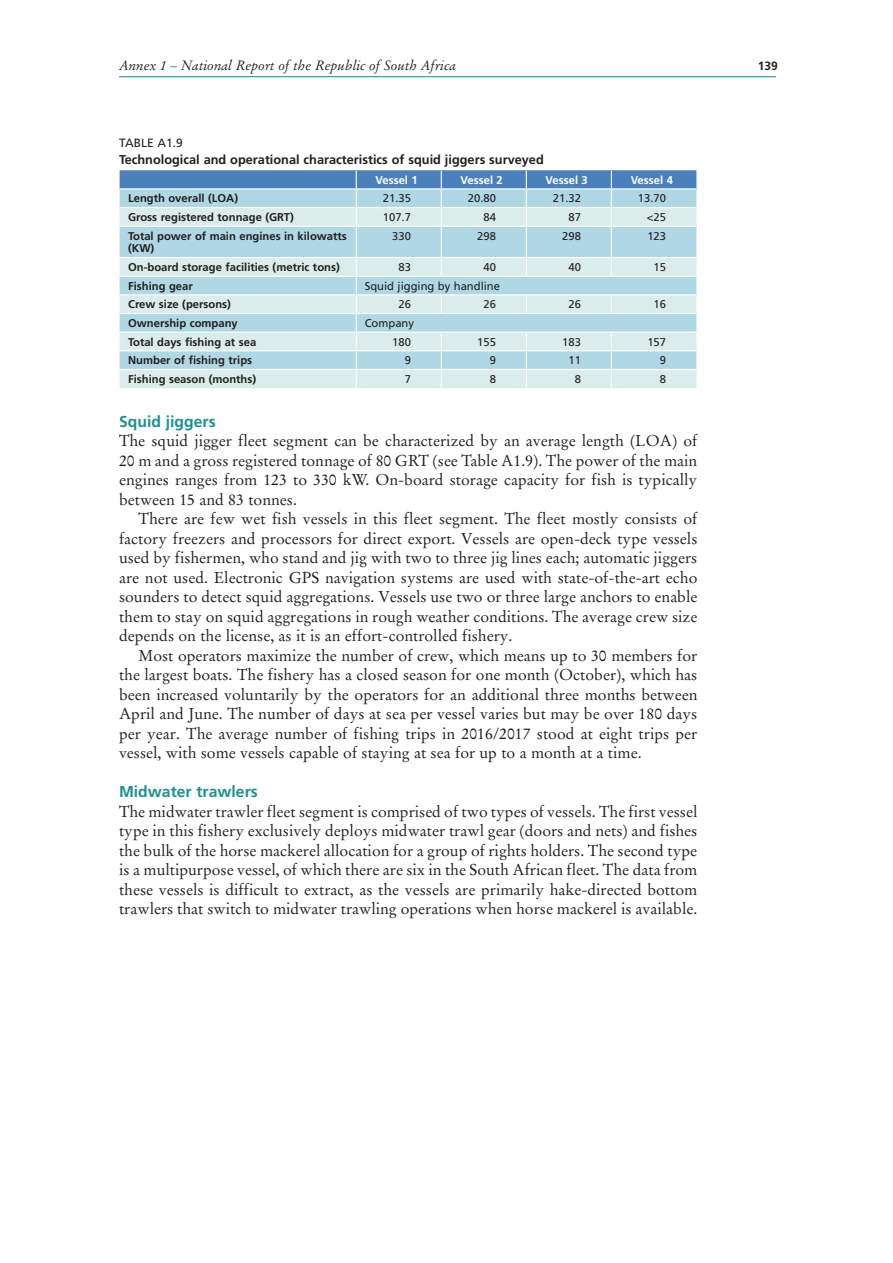
<style>
.page{position:relative;width:893px;height:1263px;background:#fff}
.page>*{position:absolute;margin:0;border:0;box-sizing:border-box;transform-origin:0 0}
.t1{font:15.75px/19.5px "Stempel Garamond LT Std";color:#231f20;text-align:justify}
.t2{font:700 15.75px "Frutiger LT Std";color:#199390}
.t3{font:italic 13.5px "Stempel Garamond LT Std";color:#231f20}
.t4{font:700 12.75px "Frutiger LT Std";color:#231f20}
.t5{font:12px "Frutiger LT Std";color:#231f20}
.t6{font:700 12px "Frutiger LT Std";color:#231f20}
.t7{font:700 11.25px/12.8px "Frutiger LT Std";color:#231f20}
.t8{font:11.25px "Frutiger LT Std";color:#231f20}
.t9{font:700 11.25px "Frutiger LT Std";color:#fff}
.s1{color:#009290}
</style>
<div class="page">
<hr style="left:119px;top:76px;width:657px;height:1px;background:#009290">
<svg style="left:120px;top:227px;width:576px;height:161px;background:#c3e2e7"></svg>
<svg style="left:120px;top:170px;width:576px;height:56px;background:#a0c4db"></svg>
<hr style="left:356px;top:227px;width:1px;height:30px;background:#fff">
<hr style="left:441px;top:227px;width:1px;height:30px;background:#fff">
<hr style="left:526px;top:227px;width:1px;height:30px;background:#fff">
<hr style="left:611px;top:227px;width:1px;height:30px;background:#fff">
<hr style="left:120px;top:257px;width:236px;height:1px;background:#fff">
<hr style="left:356px;top:257px;width:85px;height:1px;background:#fff">
<hr style="left:441px;top:257px;width:85px;height:1px;background:#fff">
<svg style="left:441px;top:258px;width:1px;height:18px"></svg>
<hr style="left:526px;top:257px;width:85px;height:1px;background:#fff">
<svg style="left:526px;top:258px;width:1px;height:18px"></svg>
<hr style="left:611px;top:257px;width:85px;height:1px;background:#fff">
<svg style="left:611px;top:258px;width:1px;height:18px"></svg>
<hr style="left:120px;top:276px;width:236px;height:1px;background:#fff">
<hr style="left:356px;top:276px;width:85px;height:1px;background:#fff">
<hr style="left:441px;top:276px;width:85px;height:1px;background:#fff">
<hr style="left:526px;top:276px;width:85px;height:1px;background:#fff">
<hr style="left:611px;top:276px;width:85px;height:1px;background:#fff">
<hr style="left:120px;top:294px;width:236px;height:1px;background:#fff">
<hr style="left:356px;top:294px;width:85px;height:1px;background:#fff">
<hr style="left:441px;top:294px;width:85px;height:1px;background:#fff">
<svg style="left:441px;top:295px;width:1px;height:18px"></svg>
<hr style="left:526px;top:294px;width:85px;height:1px;background:#fff">
<svg style="left:526px;top:295px;width:1px;height:18px"></svg>
<hr style="left:611px;top:294px;width:85px;height:1px;background:#fff">
<svg style="left:611px;top:295px;width:1px;height:18px"></svg>
<hr style="left:120px;top:313px;width:236px;height:1px;background:#fff">
<hr style="left:356px;top:313px;width:85px;height:1px;background:#fff">
<hr style="left:441px;top:313px;width:85px;height:1px;background:#fff">
<hr style="left:526px;top:313px;width:85px;height:1px;background:#fff">
<hr style="left:611px;top:313px;width:85px;height:1px;background:#fff">
<hr style="left:120px;top:332px;width:236px;height:1px;background:#fff">
<hr style="left:356px;top:332px;width:85px;height:1px;background:#fff">
<hr style="left:441px;top:332px;width:85px;height:1px;background:#fff">
<hr style="left:526px;top:332px;width:85px;height:1px;background:#fff">
<hr style="left:611px;top:332px;width:85px;height:1px;background:#fff">
<hr style="left:120px;top:350px;width:236px;height:1px;background:#fff">
<hr style="left:356px;top:350px;width:85px;height:1px;background:#fff">
<hr style="left:441px;top:350px;width:85px;height:1px;background:#fff">
<hr style="left:526px;top:350px;width:85px;height:1px;background:#fff">
<hr style="left:611px;top:350px;width:85px;height:1px;background:#fff">
<hr style="left:120px;top:369px;width:236px;height:1px;background:#fff">
<hr style="left:356px;top:369px;width:85px;height:1px;background:#fff">
<svg style="left:356px;top:258px;width:1px;height:130px"></svg>
<hr style="left:441px;top:369px;width:85px;height:1px;background:#fff">
<svg style="left:441px;top:333px;width:1px;height:55px"></svg>
<hr style="left:526px;top:369px;width:85px;height:1px;background:#fff">
<svg style="left:526px;top:333px;width:1px;height:55px"></svg>
<hr style="left:611px;top:369px;width:85px;height:1px;background:#fff">
<svg style="left:611px;top:333px;width:1px;height:55px"></svg>
<p class="t3" style="left:119px;top:57px;width:338px">Annex 1 <span class="s1">–</span> National Report of the Republic of South Africa</p>
<p class="t6" style="left:758px;top:59px;width:22px">139</p>
<p class="t5" style="left:119px;top:136px;width:65px">TABLE A1.9</p>
<p class="t4" style="left:119px;top:152px;width:426px">Technological and operational characteristics of squid jiggers surveyed</p>
<p class="t9" style="left:376px;top:173px;width:44px">Vessel 1</p>
<p class="t9" style="left:461px;top:173px;width:44px">Vessel 2</p>
<p class="t9" style="left:546px;top:173px;width:44px">Vessel 3</p>
<p class="t9" style="left:631px;top:173px;width:44px">Vessel 4</p>
<p class="t7" style="left:128px;top:192px;width:112px">Length overall (LOA)</p>
<p class="t8" style="left:383px;top:192px;width:30px">21.35</p>
<p class="t8" style="left:468px;top:192px;width:30px">20.80</p>
<p class="t8" style="left:553px;top:192px;width:30px">21.32</p>
<p class="t8" style="left:638px;top:192px;width:30px">13.70</p>
<p class="t7" style="left:128px;top:211px;width:167px">Gross registered tonnage (GRT)</p>
<p class="t8" style="left:383px;top:211px;width:30px">107.7</p>
<p class="t8" style="left:483px;top:211px;width:14px">84</p>
<p class="t8" style="left:569px;top:211px;width:14px">87</p>
<p class="t8" style="left:647px;top:211px;width:21px">&lt;25</p>
<p class="t7" style="left:128px;top:229px;width:220px">Total power of main engines in kilowatts (KW)</p>
<p class="t8" style="left:392px;top:229px;width:20px">330</p>
<p class="t8" style="left:477px;top:229px;width:20px">298</p>
<p class="t8" style="left:562px;top:229px;width:20px">298</p>
<p class="t8" style="left:647px;top:229px;width:20px">123</p>
<p class="t7" style="left:128px;top:261px;width:213px">On-board storage facilities (metric tons)</p>
<p class="t8" style="left:398px;top:261px;width:14px">83</p>
<p class="t8" style="left:483px;top:261px;width:14px">40</p>
<p class="t8" style="left:569px;top:261px;width:14px">40</p>
<p class="t8" style="left:654px;top:261px;width:14px">15</p>
<p class="t7" style="left:128px;top:280px;width:66px">Fishing gear</p>
<p class="t8" style="left:365px;top:279px;width:137px">Squid jigging by handline</p>
<p class="t7" style="left:128px;top:298px;width:104px">Crew size (persons)</p>
<p class="t8" style="left:398px;top:298px;width:14px">26</p>
<p class="t8" style="left:483px;top:298px;width:14px">26</p>
<p class="t8" style="left:569px;top:298px;width:14px">26</p>
<p class="t8" style="left:654px;top:298px;width:14px">16</p>
<p class="t7" style="left:128px;top:317px;width:111px">Ownership company</p>
<p class="t8" style="left:365px;top:317px;width:51px">Company</p>
<p class="t7" style="left:128px;top:335px;width:130px">Total days fishing at sea</p>
<p class="t8" style="left:392px;top:335px;width:20px">180</p>
<p class="t8" style="left:477px;top:335px;width:20px">155</p>
<p class="t8" style="left:562px;top:335px;width:20px">183</p>
<p class="t8" style="left:647px;top:335px;width:20px">157</p>
<p class="t7" style="left:128px;top:354px;width:126px">Number of fishing trips</p>
<p class="t8" style="left:405px;top:354px;width:8px">9</p>
<p class="t8" style="left:490px;top:354px;width:8px">9</p>
<p class="t8" style="left:569px;top:354px;width:14px">11</p>
<p class="t8" style="left:660px;top:354px;width:8px">9</p>
<p class="t7" style="left:128px;top:373px;width:130px">Fishing season (months)</p>
<p class="t8" style="left:405px;top:372px;width:8px">7</p>
<p class="t8" style="left:490px;top:372px;width:8px">8</p>
<p class="t8" style="left:575px;top:372px;width:8px">8</p>
<p class="t8" style="left:660px;top:372px;width:8px">8</p>
<p class="t2" style="left:119px;top:412px;width:98px">Squid jiggers</p>
<p class="t1" style="left:119px;top:431px;width:580px">The squid jigger fleet segment can be characterized by an average length (LOA) of 20 m and a gross registered tonnage of 80 GRT (see Table A1.9). The power of the main engines ranges from 123 to 330 kW. On-board storage capacity for fish is typically between 15 and 83 tonnes.</p>
<p class="t1" style="left:119px;top:509px;width:580px;text-indent:19px">There are few wet fish vessels in this fleet segment. The fleet mostly consists of factory freezers and processors for direct export. Vessels are open-deck type vessels used by fishermen, who stand and jig with two to three jig lines each; automatic jiggers are not used. Electronic GPS navigation systems are used with state-of-the-art echo sounders to detect squid aggregations. Vessels use two or three large anchors to enable them to stay on squid aggregations in rough weather conditions. The average crew size depends on the license, as it is an effort-controlled fishery.</p>
<p class="t1" style="left:119px;top:646px;width:580px;text-indent:19px">Most operators maximize the number of crew, which means up to 30 members for the largest boats. The fishery has a closed season for one month (October), which has been increased voluntarily by the operators for an additional three months between April and June. The number of days at sea per vessel varies but may be over 180 days per year. The average number of fishing trips in 2016/2017 stood at eight trips per vessel, with some vessels capable of staying at sea for up to a month at a time.</p>
<p class="t2" style="left:119px;top:783px;width:140px">Midwater trawlers</p>
<p class="t1" style="left:119px;top:802px;width:580px">The midwater trawler fleet segment is comprised of two types of vessels. The first vessel type in this fishery exclusively deploys midwater trawl gear (doors and nets) and fishes the bulk of the horse mackerel allocation for a group of rights holders. The second type is a multipurpose vessel, of which there are six in the South African fleet. The data from these vessels is difficult to extract, as the vessels are primarily hake-directed bottom trawlers that switch to midwater trawling operations when horse mackerel is available.</p>
</div>
